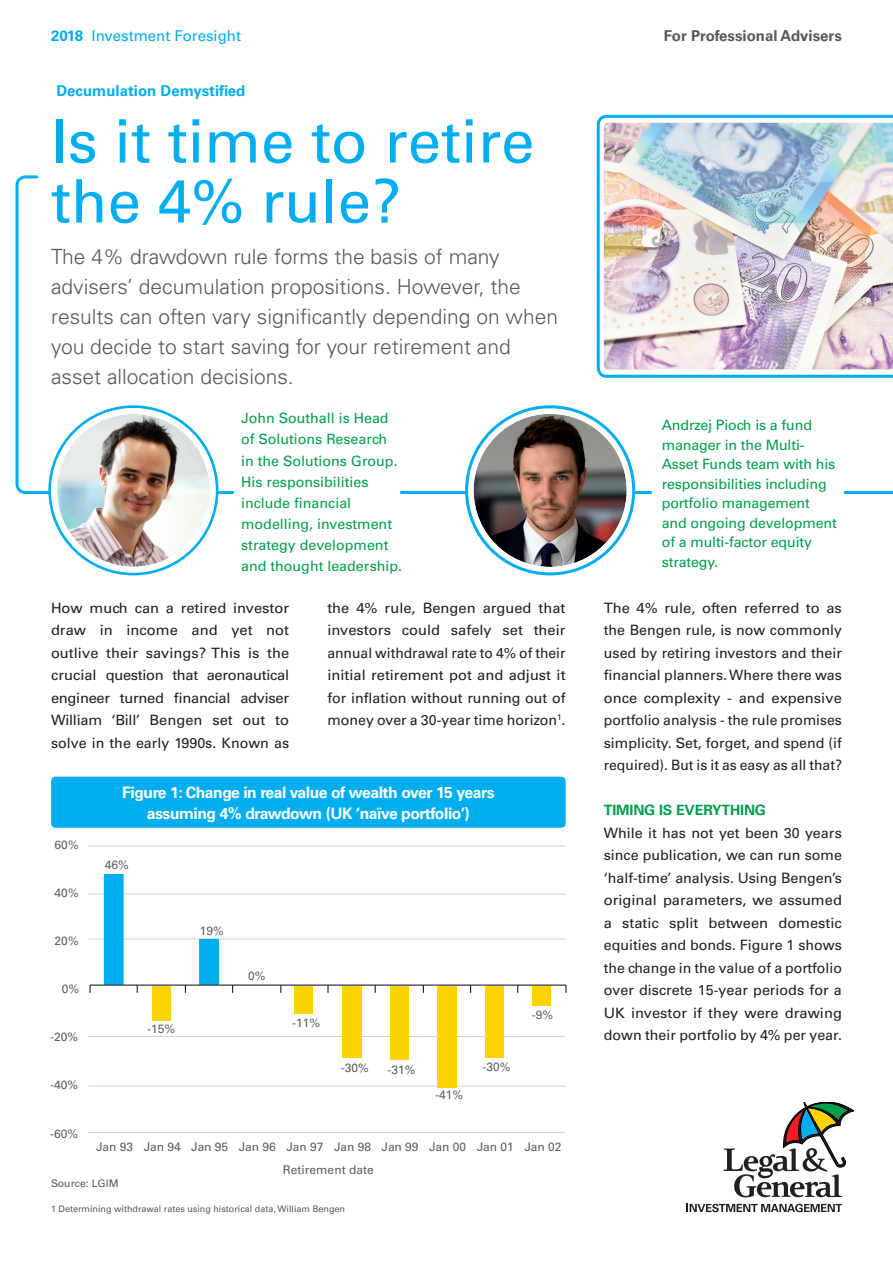
<style>
.page{position:relative;width:893px;height:1263px;background:#fff}
.page>*{position:absolute;margin:0;border:0;box-sizing:border-box;transform-origin:0 0}
.t1{font:60px/60px "Univers LT Std";color:#00aeef}
.t2{font:300 21px/30px "Univers";color:#57585a}
.t3{font:700 15.75px/21px "Univers LT Std";letter-spacing:-.03em;color:#fff;text-align:center}
.t4{font:15px "Univers LT Std";color:#00aeef}
.t5{font:700 15px "Univers LT Std";color:#57585a}
.t6{font:700 15px "Univers LT Std";color:#00aeef}
.t7{font:14.25px/22.5px "Univers LT Std";color:#231f20;text-align:justify}
.t8{font:14.25px/19.5px "Univers LT Std";letter-spacing:-.01em;color:#009e4d}
.t9{font:14.25px/21px "Univers LT";color:#009e4d}
.t10{font:700 14.25px "Univers LT Std";letter-spacing:-.01em;color:#009e4d}
.t11{font:12px/22.2px "Univers LT";color:#5c5c5f;text-align:center}
.t12{font:10.5px "Univers LT Std";color:#57585a}
.t13{font:9px "Univers LT Std";color:#57585a}
.s1{font-weight:700}
</style>
<div class="page">
<svg style="left:723px;top:1102px;width:131px;height:95px"></svg>
<svg style="left:687px;top:1204px;width:155px;height:8px"></svg>
<svg style="left:597px;top:115px;width:296px;height:263px"></svg>
<img style="left:604px;top:123px;width:289px;height:246px">
<div style="left:51px;top:777px;width:515px;height:51px;background:#00aeef;border-radius:4px"></div>
<hr style="left:88px;top:845px;width:477px;height:1px;background:#d1d2d4">
<hr style="left:88px;top:893px;width:477px;height:1px;background:#d1d2d4">
<hr style="left:88px;top:938px;width:477px;height:1px;background:#d1d2d4">
<hr style="left:88px;top:1036px;width:477px;height:1px;background:#d1d2d4">
<hr style="left:88px;top:1085px;width:477px;height:1px;background:#d1d2d4">
<hr style="left:88px;top:1132px;width:477px;height:1px;background:#d1d2d4">
<div style="left:152px;top:986px;width:19px;height:35px;background:#fed304"></div>
<div style="left:295px;top:986px;width:18px;height:27px;background:#fed304"></div>
<div style="left:342px;top:986px;width:19px;height:71px;background:#fed304"></div>
<div style="left:390px;top:986px;width:18px;height:73px;background:#fed304"></div>
<div style="left:437px;top:986px;width:20px;height:101px;background:#fed304"></div>
<div style="left:485px;top:986px;width:19px;height:71px;background:#fed304"></div>
<div style="left:533px;top:986px;width:18px;height:19px;background:#fed304"></div>
<hr style="left:90px;top:984px;width:476px;height:2px;background:#231f20">
<svg style="left:89px;top:985px;width:2px;height:8px"></svg>
<svg style="left:104px;top:874px;width:115px;height:119px"></svg>
<svg style="left:327px;top:985px;width:2px;height:8px"></svg>
<svg style="left:15px;top:175px;width:56px;height:319px"></svg>
<hr style="left:401px;top:491px;width:250px;height:3px;background:#00aeef">
<hr style="left:217px;top:491px;width:16px;height:3px;background:#00aeef">
<hr style="left:845px;top:491px;width:48px;height:3px;background:#00aeef">
<svg style="left:50px;top:407px;width:167px;height:167px"></svg>
<div style="left:54px;top:411px;width:159px;height:159px;background:#fff;border-radius:50%"></div>
<img style="left:57px;top:414px;width:153px;height:153px;border-radius:76px">
<div style="left:51px;top:408px;width:165px;height:165px;border:6px solid #fff;border-radius:50%"></div>
<img style="left:474px;top:414px;width:153px;height:153px;border-radius:77px">
<div style="left:468px;top:408px;width:165px;height:165px;border:6px solid #fff;border-radius:50%"></div>
<p class="t4" style="left:51px;top:26px;width:191px"><span class="s1">2018</span> Investment Foresight</p>
<p class="t5" style="left:664px;top:27px;width:180px">For Professional Advisers</p>
<p class="t6" style="left:56px;top:82px;width:190px">Decumulation Demystified</p>
<h1 class="t1" style="left:51px;top:112px;width:485px">Is it time to retire the 4% rule?</h1>
<h2 class="t2" style="left:51px;top:241px;width:509px">The 4% drawdown rule forms the basis of many advisers’ decumulation propositions. However, the results can often vary significantly depending on when you decide to start saving for your retirement and asset allocation decisions.</h2>
<p class="t9" style="left:241px;top:408px;width:163px">John Southall is Head of Solutions Research in the Solutions Group.<br>His responsibilities include financial modelling, investment strategy development and thought leadership.</p>
<p class="t8" style="left:662px;top:416px;width:177px">Andrzej Pioch is a fund manager in the Multi-<br>Asset Funds team with his responsibilities including portfolio management and ongoing development of a multi-factor equity strategy.</p>
<p class="t7" style="left:51px;top:596px;width:240px">How much can a retired investor draw in income and yet not outlive their savings? This is the crucial question that aeronautical engineer turned financial adviser William ‘Bill’ Bengen set out to solve in the early 1990s. Known as</p>
<p class="t7" style="left:327px;top:596px;width:240px">the 4% rule, Bengen argued that investors could safely set their annual withdrawal rate to 4% of their initial retirement pot and adjust it for inflation without running out of money over a 30-year time horizon<sup>1</sup>.</p>
<p class="t7" style="left:604px;top:596px;width:240px">The 4% rule, often referred to as the Bengen rule, is now commonly used by retiring investors and their financial planners. Where there was once complexity - and expensive portfolio analysis - the rule promises simplicity. Set, forget, and spend (if required). But is it as easy as all that?</p>
<p class="t10" style="left:604px;top:802px;width:164px">TIMING IS EVERYTHING</p>
<p class="t7" style="left:604px;top:821px;width:240px">While it has not yet been 30 years since publication, we can run some ‘half-time’ analysis. Using Bengen’s original parameters, we assumed a static split between domestic equities and bonds. Figure 1 shows the change in the value of a portfolio over discrete 15-year periods for a UK investor if they were drawing down their portfolio by 4% per year.</p>
<p class="t3" style="left:122px;top:782px;width:374px">Figure 1: Change in real value of wealth over 15 years assuming 4% drawdown (UK ‘naïve portfolio’)</p>
<p class="t11" style="left:55px;top:834px;width:26px">60%</p>
<p class="t11" style="left:105px;top:854px;width:26px">46%</p>
<p class="t11" style="left:55px;top:882px;width:26px">40%</p>
<p class="t11" style="left:200px;top:919px;width:26px">19%</p>
<p class="t11" style="left:55px;top:929px;width:26px">20%</p>
<p class="t11" style="left:248px;top:964px;width:19px">0%</p>
<p class="t11" style="left:62px;top:977px;width:19px">0%</p>
<p class="t11" style="left:532px;top:1003px;width:23px">-9%</p>
<p class="t11" style="left:292px;top:1012px;width:30px">-11%</p>
<p class="t11" style="left:147px;top:1018px;width:30px">-15%</p>
<p class="t11" style="left:50px;top:1026px;width:29px">-20%</p>
<p class="t11" style="left:50px;top:1074px;width:29px">-40%</p>
<p class="t11" style="left:50px;top:1122px;width:29px">-60%</p>
<p class="t11" style="left:341px;top:1056px;width:30px">-30%</p>
<p class="t11" style="left:387px;top:1058px;width:30px">-31%</p>
<p class="t11" style="left:435px;top:1083px;width:30px">-41%</p>
<p class="t11" style="left:483px;top:1056px;width:30px">-30%</p>
<p class="t11" style="left:96px;top:1136px;width:467px">Jan 93 Jan 94 Jan 95 Jan 96 Jan 97 Jan 98 Jan 99 Jan 00 Jan 01 Jan 02<br>Retirement date</p>
<p class="t12" style="left:51px;top:1177px;width:69px">Source: LGIM</p>
<p class="t13" style="left:51px;top:1203px;width:295px">1 Determining withdrawal rates using historical data, William Bengen</p>
</div>
